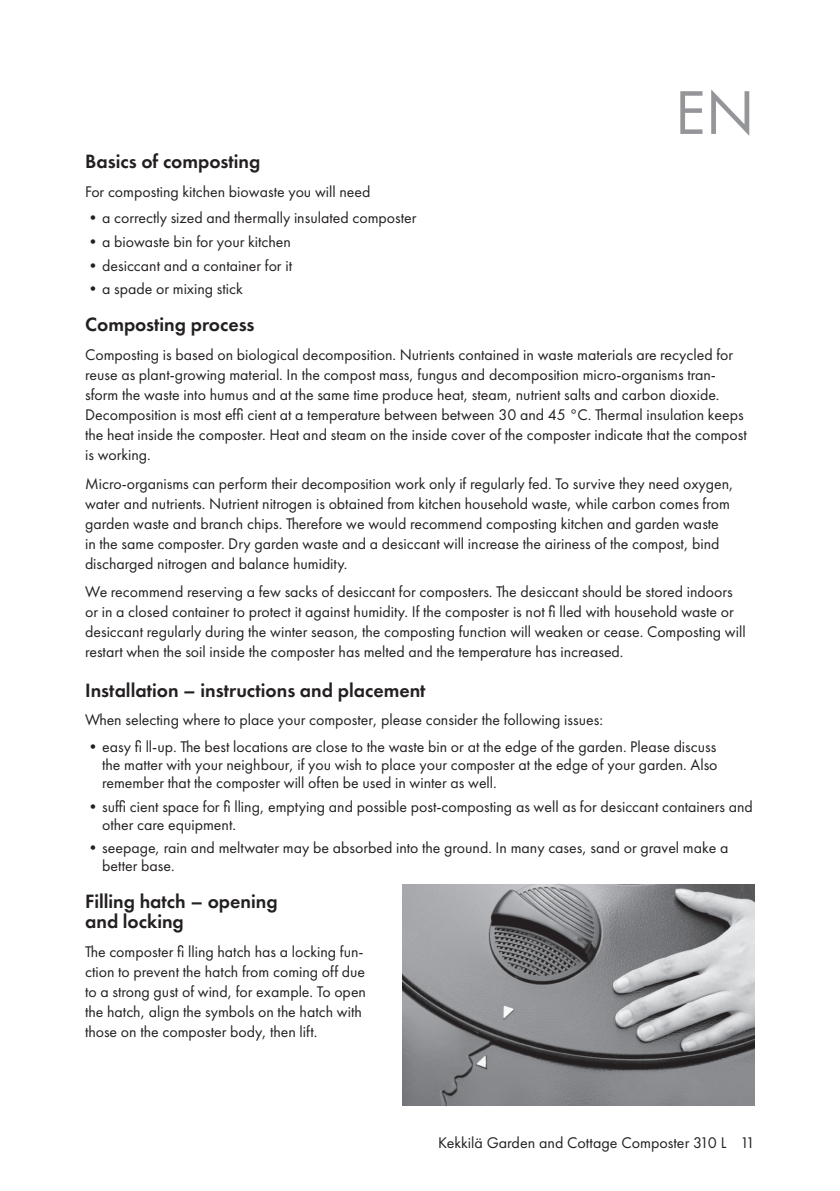
<style>
.page{position:relative;width:840px;height:1191px;background:#fff}
.page>*{position:absolute;margin:0;border:0;box-sizing:border-box;transform-origin:0 0}
.t1{font:64px "Futura PT";color:#939598}
.t2{font:600 20px/20px "Futura PT";color:#231f20}
.t3{font:16px/20px "Futura PT";color:#231f20}
</style>
<div class="page">
<img style="left:403px;top:884px;width:351px;height:222px">
<h1 class="t1" style="left:674px;top:75px;width:81px">EN</h1>
<p class="t2" style="left:85px;top:151px;width:176px">Basics of composting</p>
<p class="t3" style="left:85px;top:181px;width:287px">For composting kitchen biowaste you will need</p>
<p class="t3" style="left:85px;top:208px;width:333px">• a correctly sized and thermally insulated composter</p>
<p class="t3" style="left:85px;top:232px;width:207px">• a biowaste bin for your kitchen</p>
<p class="t3" style="left:85px;top:255px;width:208px">• desiccant and a container for it</p>
<p class="t3" style="left:85px;top:279px;width:159px">• a spade or mixing stick</p>
<p class="t2" style="left:85px;top:314px;width:171px">Composting process</p>
<p class="t3" style="left:85px;top:344px;width:663px">Composting is based on biological decomposition. Nutrients contained in waste materials are recycled for reuse as plant-growing material. In the compost mass, fungus and decomposition micro-organisms tran&shy;sform the waste into humus and at the same time produce heat, steam, nutrient salts and carbon dioxide.<br>Decomposition is most effi cient at a temperature between between 30 and 45 °C. Thermal insulation keeps the heat inside the composter. Heat and steam on the inside cover of the composter indicate that the compost is working.</p>
<p class="t3" style="left:85px;top:473px;width:649px">Micro-organisms can perform their decomposition work only if regularly fed. To survive they need oxygen, water and nutrients. Nutrient nitrogen is obtained from kitchen household waste, while carbon comes from garden waste and branch chips. Therefore we would recommend composting kitchen and garden waste in the same composter. Dry garden waste and a desiccant will increase the airiness of the compost, bind discharged nitrogen and balance humidity.</p>
<p class="t3" style="left:85px;top:581px;width:661px">We recommend reserving a few sacks of desiccant for composters. The desiccant should be stored indoors or in a closed container to protect it against humidity. If the composter is not fi lled with household waste or desiccant regularly during the winter season, the composting function will weaken or cease. Composting will restart when the soil inside the composter has melted and the temperature has increased.</p>
<p class="t2" style="left:85px;top:680px;width:342px">Installation – instructions and placement</p>
<p class="t3" style="left:85px;top:710px;width:519px">When selecting where to place your composter, please consider the following issues:</p>
<p class="t3" style="left:102px;top:737px;width:616px;line-height:18px;text-align:justify;text-indent:-17px">• easy fi ll-up. The best locations are close to the waste bin or at the edge of the garden. Please discuss the matter with your neighbour, if you wish to place your composter at the edge of your garden. Also remember that the composter will often be used in winter as well.</p>
<p class="t3" style="left:102px;top:797px;width:651px;line-height:18px;text-indent:-17px">• suffi cient space for fi lling, emptying and possible post-composting as well as for desiccant containers and other care equipment.</p>
<p class="t3" style="left:102px;top:839px;width:627px;line-height:18px;text-indent:-17px">• seepage, rain and meltwater may be absorbed into the ground. In many cases, sand or gravel make a better base.</p>
<p class="t2" style="left:85px;top:891px;width:194px">Filling hatch – opening and locking</p>
<p class="t3" style="left:85px;top:941px;width:282px">The composter fi lling hatch has a locking fun&shy;ction to prevent the hatch from coming off due to a strong gust of wind, for example. To open the hatch, align the symbols on the hatch with those on the composter body, then lift.</p>
<p class="t3" style="left:438px;top:1132px;width:318px">Kekkilä Garden and Cottage Composter 310 L 11</p>
</div>
